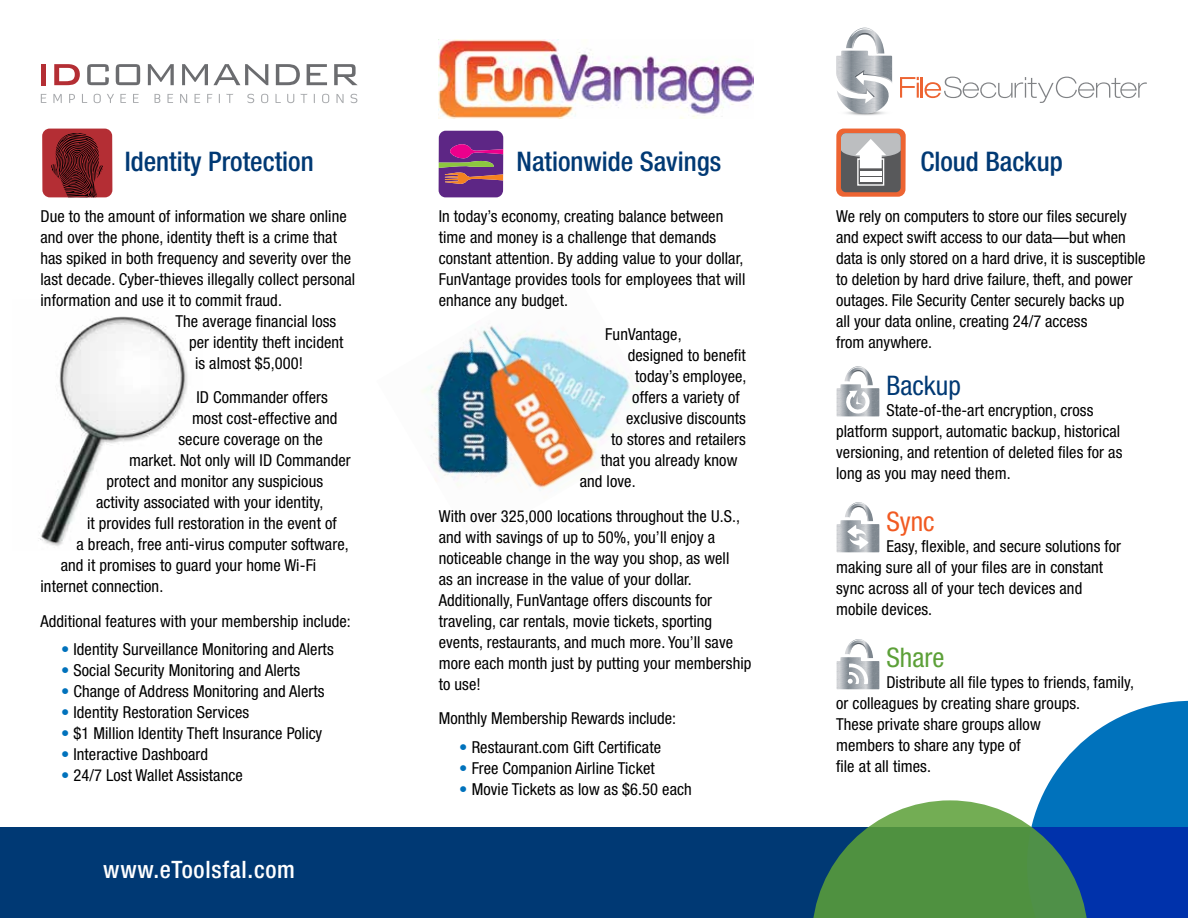
<style>
.page{position:relative;width:1188px;height:918px;background:#fff}
.page>*{position:absolute;margin:0;border:0;box-sizing:border-box;transform-origin:0 0}
.t1{font:500 condensed 27px "Helvetica Neue LT Std";color:#003974}
.t2{font:condensed 27px "Helvetica Neue LT Std";color:#003974}
.t3{font:condensed 27px "Helvetica Neue LT Std";color:#5ca038}
.t4{font:condensed 27px "Helvetica Neue LT Std";color:#f15a22}
.t5{font:500 condensed 24px "Helvetica Neue LT Std";letter-spacing:.03em;color:#fff}
.t6{font:condensed 16.5px/21px "Helvetica Neue LT Std";letter-spacing:.005em;color:#000}
.s1{color:#0072bc}
</style>
<div class="page">
<img style="left:422px;top:325px;width:218px;height:166px">
<img style="left:39px;top:316px;width:149px;height:230px">
<div style="left:41px;top:64px;width:5px;height:21px;background:#b42e34"></div>
<svg style="left:54px;top:64px;width:26px;height:21px"></svg>
<svg style="left:87px;top:64px;width:22px;height:21px"></svg>
<svg style="left:116px;top:64px;width:24px;height:21px"></svg>
<svg style="left:148px;top:64px;width:26px;height:21px"></svg>
<svg style="left:182px;top:64px;width:86px;height:21px"></svg>
<svg style="left:276px;top:64px;width:24px;height:21px"></svg>
<svg style="left:307px;top:64px;width:20px;height:21px"></svg>
<svg style="left:334px;top:64px;width:24px;height:21px"></svg>
<svg style="left:41px;top:94px;width:6px;height:9px"></svg>
<svg style="left:53px;top:94px;width:9px;height:9px"></svg>
<svg style="left:69px;top:94px;width:6px;height:9px"></svg>
<svg style="left:82px;top:94px;width:5px;height:9px"></svg>
<svg style="left:94px;top:94px;width:7px;height:9px"></svg>
<svg style="left:107px;top:94px;width:7px;height:9px"></svg>
<svg style="left:120px;top:94px;width:6px;height:9px"></svg>
<svg style="left:133px;top:94px;width:6px;height:9px"></svg>
<svg style="left:155px;top:94px;width:5px;height:9px"></svg>
<svg style="left:167px;top:94px;width:6px;height:9px"></svg>
<svg style="left:180px;top:94px;width:7px;height:9px"></svg>
<svg style="left:195px;top:94px;width:5px;height:9px"></svg>
<svg style="left:207px;top:94px;width:5px;height:9px"></svg>
<svg style="left:226px;top:94px;width:7px;height:9px"></svg>
<svg style="left:247px;top:94px;width:7px;height:9px"></svg>
<svg style="left:261px;top:94px;width:7px;height:9px"></svg>
<svg style="left:275px;top:94px;width:6px;height:9px"></svg>
<svg style="left:287px;top:94px;width:7px;height:9px"></svg>
<svg style="left:300px;top:94px;width:7px;height:9px"></svg>
<svg style="left:322px;top:94px;width:7px;height:9px"></svg>
<svg style="left:336px;top:94px;width:8px;height:9px"></svg>
<svg style="left:351px;top:94px;width:6px;height:9px"></svg>
<img style="left:438px;top:40px;width:315px;height:79px">
<svg style="left:836px;top:28px;width:57px;height:88px"></svg>
<svg style="left:900px;top:77px;width:19px;height:21px"></svg>
<hr style="left:921px;top:77px;width:2px;height:21px;background:#ed6432">
<svg style="left:925px;top:77px;width:222px;height:26px"></svg>
<div style="left:0;top:827px;width:1188px;height:91px;background:#003974"></div>
<svg style="left:813px;top:701px;width:375px;height:217px"></svg>
<svg style="left:837px;top:366px;width:42px;height:50px"></svg>
<svg style="left:837px;top:502px;width:42px;height:50px"></svg>
<svg style="left:837px;top:639px;width:42px;height:50px"></svg>
<div style="left:836px;top:129px;width:70px;height:68px;background:#ed6432;border-radius:7px"></div>
<div style="left:841px;top:133px;width:60px;height:59px;background:#58595b;border-radius:5px"></div>
<svg style="left:841px;top:133px;width:60px;height:35px"></svg>
<hr style="left:860px;top:171px;width:22px;height:4px;background:#fff">
<div style="left:860px;top:177px;width:22px;height:5px;background:#fff"></div>
<div style="left:857px;top:158px;width:27px;height:28px;border:1px solid #fff"></div>
<svg style="left:439px;top:131px;width:64px;height:66px;background:#79387d"></svg>
<div style="left:42px;top:129px;width:70px;height:68px;background:#b42e34;border-radius:8px"></div>
<svg style="left:51px;top:133px;width:52px;height:64px"></svg>
<h1 class="t1" style="left:125px;top:145px;width:190px">Identity Protection</h1>
<p class="t6" style="left:40px;top:205px;width:308px">Due to the amount of information we share online</p>
<p class="t6" style="left:40px;top:226px;width:298px">and over the phone, identity theft is a crime that</p>
<p class="t6" style="left:40px;top:247px;width:312px">has spiked in both frequency and severity over the</p>
<p class="t6" style="left:40px;top:268px;width:316px">last decade. Cyber-thieves illegally collect personal</p>
<p class="t6" style="left:40px;top:289px;width:243px">information and use it to commit fraud.</p>
<p class="t6" style="left:176px;top:310px;width:162px">The average financial loss</p>
<p class="t6" style="left:189px;top:331px;width:156px">per identity theft incident</p>
<p class="t6" style="left:195px;top:352px;width:110px">is almost $5,000!</p>
<p class="t6" style="left:197px;top:387px;width:133px">ID Commander offers</p>
<p class="t6" style="left:192px;top:408px;width:147px">most cost-effective and</p>
<p class="t6" style="left:179px;top:429px;width:146px">secure coverage on the</p>
<p class="t6" style="left:129px;top:450px;width:223px">market. Not only will ID Commander</p>
<p class="t6" style="left:106px;top:471px;width:218px">protect and monitor any suspicious</p>
<p class="t6" style="left:96px;top:492px;width:229px">activity associated with your identity,</p>
<p class="t6" style="left:87px;top:513px;width:251px">it provides full restoration in the event of</p>
<p class="t6" style="left:77px;top:534px;width:274px">a breach, free anti-virus computer software,</p>
<p class="t6" style="left:61px;top:555px;width:257px">and it promises to guard your home Wi-Fi</p>
<p class="t6" style="left:41px;top:576px;width:124px">internet connection.</p>
<p class="t6" style="left:41px;top:610px;width:312px">Additional features with your membership include:</p>
<p class="t6" style="left:61px;top:639px;width:274px"><span class="s1">•</span> Identity Surveillance Monitoring and Alerts</p>
<p class="t6" style="left:61px;top:660px;width:241px"><span class="s1">•</span> Social Security Monitoring and Alerts</p>
<p class="t6" style="left:61px;top:681px;width:265px"><span class="s1">•</span> Change of Address Monitoring and Alerts</p>
<p class="t6" style="left:61px;top:702px;width:190px"><span class="s1">•</span> Identity Restoration Services</p>
<p class="t6" style="left:61px;top:723px;width:263px"><span class="s1">•</span> $1 Million Identity Theft Insurance Policy</p>
<p class="t6" style="left:61px;top:744px;width:149px"><span class="s1">•</span> Interactive Dashboard</p>
<p class="t6" style="left:61px;top:765px;width:183px"><span class="s1">•</span> 24/7 Lost Wallet Assistance</p>
<h2 class="t5" style="left:103px;top:855px;width:193px">www.eToolsfal.com</h2>
<h1 class="t1" style="left:517px;top:145px;width:206px">Nationwide Savings</h1>
<p class="t6" style="left:439px;top:205px;width:308px">In today’s economy, creating balance between time and money is a challenge that demands constant attention. By adding value to your dollar, FunVantage provides tools for employees that will enhance any budget.</p>
<p class="t6" style="left:605px;top:324px;width:78px">FunVantage,</p>
<p class="t6" style="left:628px;top:345px;width:120px">designed to benefit</p>
<p class="t6" style="left:635px;top:366px;width:113px">today’s employee,</p>
<p class="t6" style="left:632px;top:387px;width:109px">offers a variety of</p>
<p class="t6" style="left:626px;top:408px;width:121px">exclusive discounts</p>
<p class="t6" style="left:611px;top:429px;width:136px">to stores and retailers</p>
<p class="t6" style="left:601px;top:450px;width:138px">that you already know</p>
<p class="t6" style="left:580px;top:471px;width:57px">and love.</p>
<p class="t6" style="left:439px;top:505px;width:314px">With over 325,000 locations throughout the U.S., and with savings of up to 50%, you’ll enjoy a noticeable change in the way you shop, as well<br>as an increase in the value of your dollar.<br>Additionally, FunVantage offers discounts for traveling, car rentals, movie tickets, sporting events, restaurants, and much more. You’ll save more each month just by putting your membership to use!</p>
<p class="t6" style="left:439px;top:708px;width:239px">Monthly Membership Rewards include:</p>
<p class="t6" style="left:459px;top:736px;width:203px"><span class="s1">•</span> Restaurant.com Gift Certificate</p>
<p class="t6" style="left:459px;top:757px;width:197px"><span class="s1">•</span> Free Companion Airline Ticket</p>
<p class="t6" style="left:459px;top:778px;width:234px"><span class="s1">•</span> Movie Tickets as low as $6.50 each</p>
<h1 class="t1" style="left:920px;top:145px;width:144px">Cloud Backup</h1>
<p class="t6" style="left:836px;top:205px;width:311px">We rely on computers to store our files securely and expect swift access to our data—but when data is only stored on a hard drive, it is susceptible to deletion by hard drive failure, theft, and power outages. File Security Center securely backs up<br>all your data online, creating 24/7 access<br>from anywhere.</p>
<h1 class="t2" style="left:886px;top:370px;width:76px">Backup</h1>
<p class="t6" style="left:836px;top:400px;width:288px;text-indent:50px">State-of-the-art encryption, cross platform support, automatic backup, historical versioning, and retention of deleted files for as long as you may need them.</p>
<h1 class="t4" style="left:886px;top:506px;width:50px">Sync</h1>
<p class="t6" style="left:836px;top:535px;width:287px;text-indent:50px">Easy, flexible, and secure solutions for making sure all of your files are in constant sync across all of your tech devices and mobile devices.</p>
<h1 class="t3" style="left:886px;top:642px;width:59px">Share</h1>
<p class="t6" style="left:836px;top:671px;width:299px;text-indent:50px">Distribute all file types to friends, family, or colleagues by creating share groups.<br>These private share groups allow<br>members to share any type of<br>file at all times.</p>
</div>
